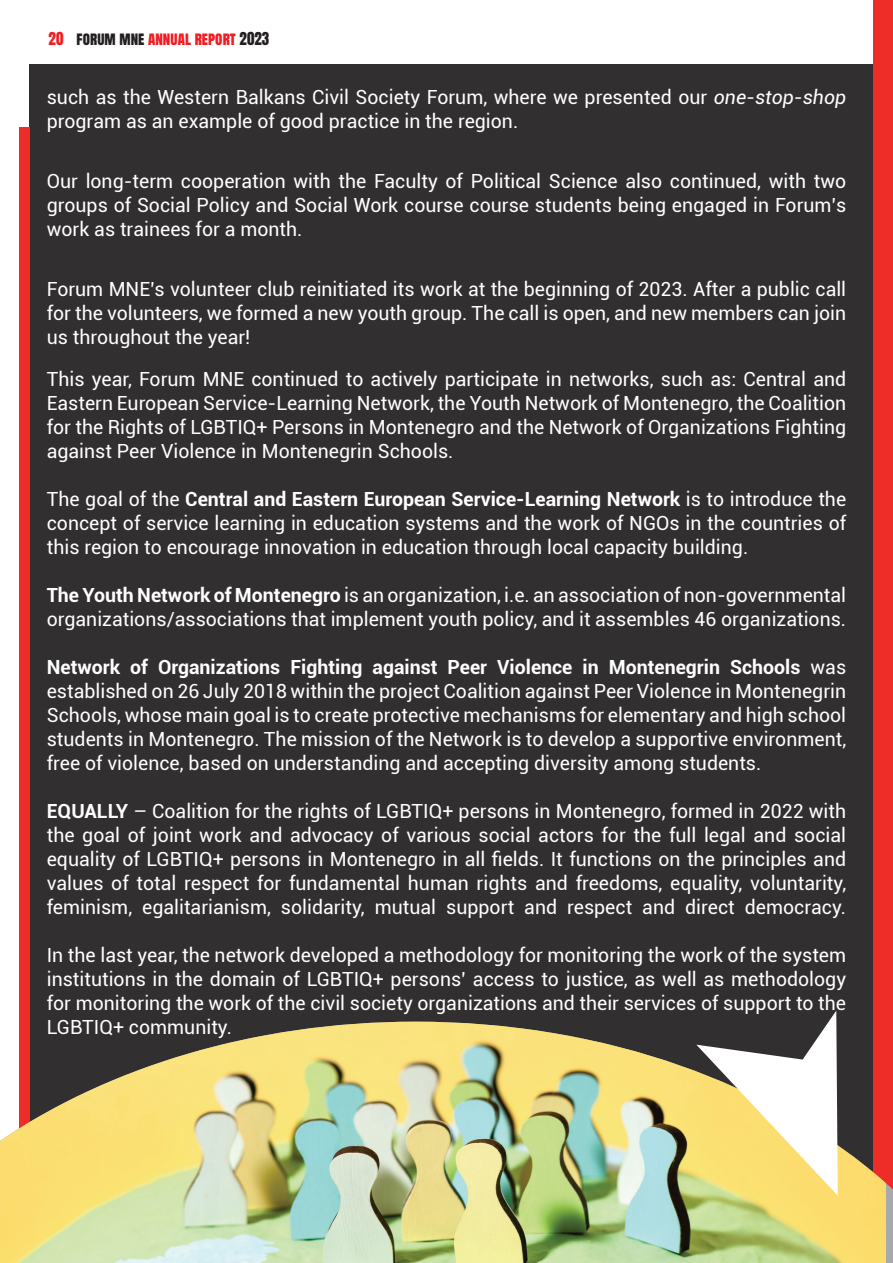
<style>
.page{position:relative;width:893px;height:1263px;background:#fff}
.page>*{position:absolute;margin:0;border:0;box-sizing:border-box;transform-origin:0 0}
.t1{font:19.5px/24px "Roboto";color:#fff;text-align:justify}
.t2{font:15px "Anton";letter-spacing:.005em;color:#231f20}
.t3{font:15px "Anton";letter-spacing:.005em;color:#ee1d23}
.s1{color:#ee1d23}
.s2{color:#231f20}
.s3{font-style:italic}
.s4{font-weight:700}
</style>
<div class="page">
<div style="left:30px;top:64px;width:844px;height:1142px;background:#312f30"></div>
<div style="left:19px;top:127px;width:11px;height:1027px;background:#ee2d28"></div>
<div style="left:874px;top:0;width:19px;height:1216px;background:#ee2d28"></div>
<img style="left:0;top:1022px;width:886px;height:241px">
<svg style="left:696px;top:1011px;width:142px;height:184px"></svg>
<p class="t2" style="left:49px;top:31px;width:116px"><span class="s1">20</span> FORUM MNE <span class="s1">ANNUA</span></p>
<p class="t3" style="left:185px;top:31px;width:86px">L REPORT <span class="s2">2023</span></p>
<p class="t1" style="left:47px;top:84px;width:801px">such as the Western Balkans Civil Society Forum, where we presented our <span class="s3">one-stop-shop </span>program as an example of good practice in the region.</p>
<p class="t1" style="left:47px;top:168px;width:801px">Our long-term cooperation with the Faculty of Political Science also continued, with two groups of Social Policy and Social Work course course students being engaged in Forum’s work as trainees for a month.</p>
<p class="t1" style="left:47px;top:276px;width:801px">Forum MNE’s volunteer club reinitiated its work at the beginning of 2023. After a public call for the volunteers, we formed a new youth group. The call is open, and new members can join us throughout the year!</p>
<p class="t1" style="left:47px;top:366px;width:801px">This year, Forum MNE continued to actively participate in networks, such as: Central and Eastern European Service-Learning Network, the Youth Network of Montenegro, the Coalition for the Rights of LGBTIQ+ Persons in Montenegro and the Network of Organizations Fighting against Peer Violence in Montenegrin Schools.</p>
<p class="t1" style="left:47px;top:486px;width:801px">The goal of the <span class="s4">Central and Eastern European Service-Learning Network</span> is to introduce the concept of service learning in education systems and the work of NGOs in the countries of this region to encourage innovation in education through local capacity building.</p>
<p class="t1" style="left:47px;top:582px;width:801px"><span class="s4">The Youth Network of Montenegro</span> is an organization, i.e. an association of non-governmental organizations/associations that implement youth policy, and it assembles 46 organizations.</p>
<p class="t1" style="left:47px;top:654px;width:801px"><span class="s4">Network of Organizations Fighting against Peer Violence in Montenegrin Schools</span> was established on 26 July 2018 within the project Coalition against Peer Violence in Montenegrin Schools, whose main goal is to create protective mechanisms for elementary and high school students in Montenegro. The mission of the Network is to develop a supportive environment, free of violence, based on understanding and accepting diversity among students.</p>
<p class="t1" style="left:47px;top:798px;width:801px"><span class="s4">EQUALLY</span> – Coalition for the rights of LGBTIQ+ persons in Montenegro, formed in 2022 with the goal of joint work and advocacy of various social actors for the full legal and social equality of LGBTIQ+ persons in Montenegro in all fields. It functions on the principles and values of total respect for fundamental human rights and freedoms, equality, voluntarity, feminism, egalitarianism, solidarity, mutual support and respect and direct democracy.</p>
<p class="t1" style="left:47px;top:942px;width:801px">In the last year, the network developed a methodology for monitoring the work of the system institutions in the domain of LGBTIQ+ persons’ access to justice, as well as methodology for monitoring the work of the civil society organizations and their services of support to the LGBTIQ+ community.</p>
</div>
